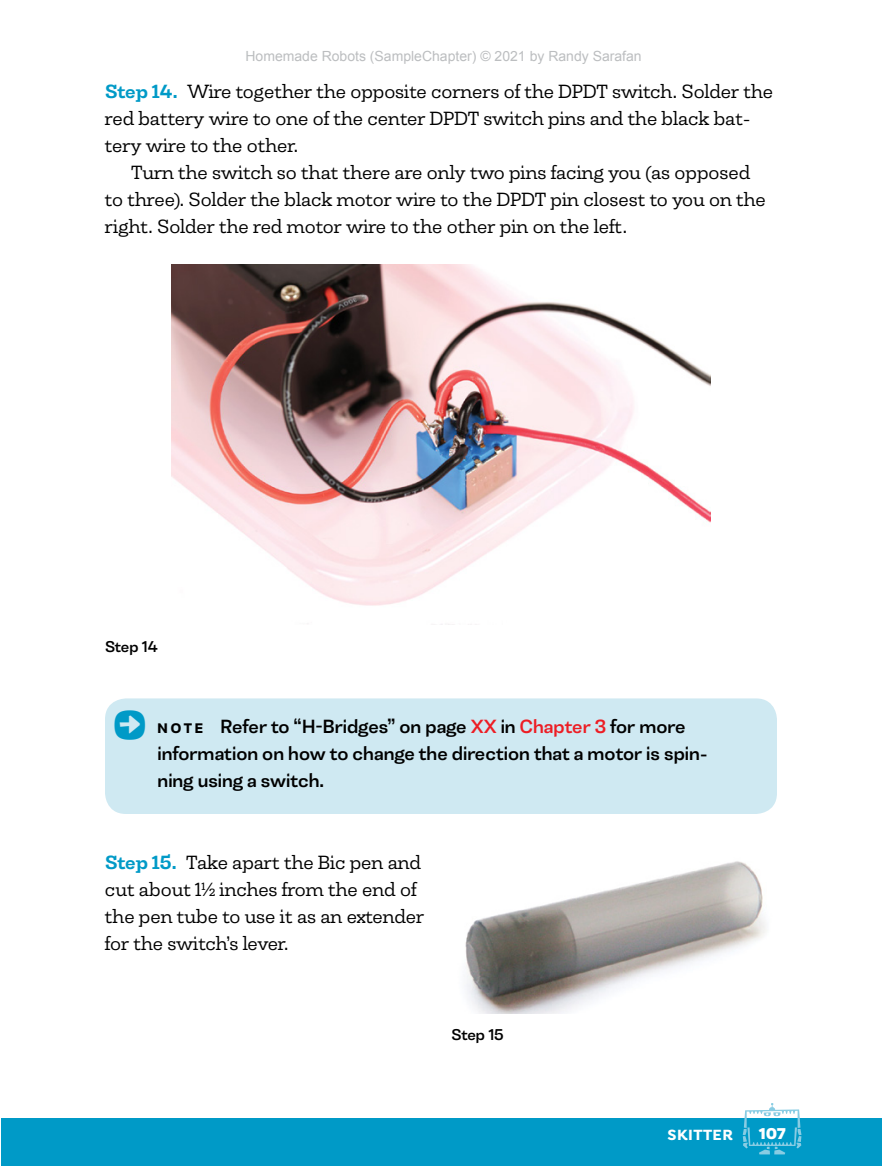
<style>
.page{position:relative;width:882px;height:1166px;background:#fff}
.page>*{position:absolute;margin:0;border:0;box-sizing:border-box;transform-origin:0 0}
.t1{font:42px "Robotsht Arrows";color:#009ac7}
.RunInPara{font:300 19.25px/27.1px "Tonus Slab";color:#000}
.Body{font:300 19.25px/27.1px "Tonus Slab";color:#000}
.t2{font:500 19.25px/27.1px "Tonus Sans";color:#000}
.CaptionLine{font:500 15.75px "Tonus Sans";letter-spacing:-.01em;color:#000}
.t3{font:700 15.75px "Isidora";letter-spacing:.03em;color:#fff}
.t4{font:800 15.75px "Tonus Sans";color:#fff}
.t5{font:14px "Arial";color:#bcbec0}
.s1{font-weight:600;color:#009ac7}
.s2{font-weight:700;font-size:14px}
.s3{color:#ed1d24}
</style>
<div class="page">
<div style="left:1px;top:1118px;width:881px;height:48px;background:#009ac7"></div>
<svg style="left:743px;top:1103px;width:59px;height:51px"></svg>
<div style="left:105px;top:698px;width:672px;height:116px;background:#cfe9f2;border-radius:21px"></div>
<img style="left:171px;top:264px;width:540px;height:342px">
<img style="left:465px;top:861px;width:302px;height:152px">
<p class="t5" style="left:245px;top:47px;width:398px">Homemade Robots (SampleChapter) © 2021 by Randy Sarafan</p>
<p class="RunInPara" style="left:105px;top:77px;width:670px"><span class="s1">Step 14.</span> Wire together the opposite corners of the DPDT switch. Solder the red battery wire to one of the center DPDT switch pins and the black bat&shy;tery wire to the other.</p>
<p class="Body" style="left:105px;top:158px;width:662px;text-indent:26px">Turn the switch so that there are only two pins facing you (as opposed to three). Solder the black motor wire to the DPDT pin closest to you on the right. Solder the red motor wire to the other pin on the left.</p>
<p class="CaptionLine" style="left:105px;top:635px;width:54px">Step 14</p>
<p class="t1" style="left:110px;top:704px;width:41px">ê</p>
<p class="t2" style="left:158px;top:712px;width:551px"><span class="s2">N O T E</span> Refer to “H-Bridges” on page <span class="s3">XX</span> in <span class="s3">Chapter 3</span> for more information on how to change the direction that a motor is spin&shy;ning using a switch.</p>
<p class="RunInPara" style="left:105px;top:848px;width:321px"><span class="s1">Step 15.</span> Take apart the Bic pen and cut about 1½ inches from the end of the pen tube to use it as an extender for the switch’s lever.</p>
<p class="CaptionLine" style="left:452px;top:1024px;width:54px">Step 15</p>
<p class="t3" style="left:668px;top:1125px;width:67px">Skitter</p>
<p class="t4" style="left:759px;top:1122px;width:28px">107</p>
</div>
